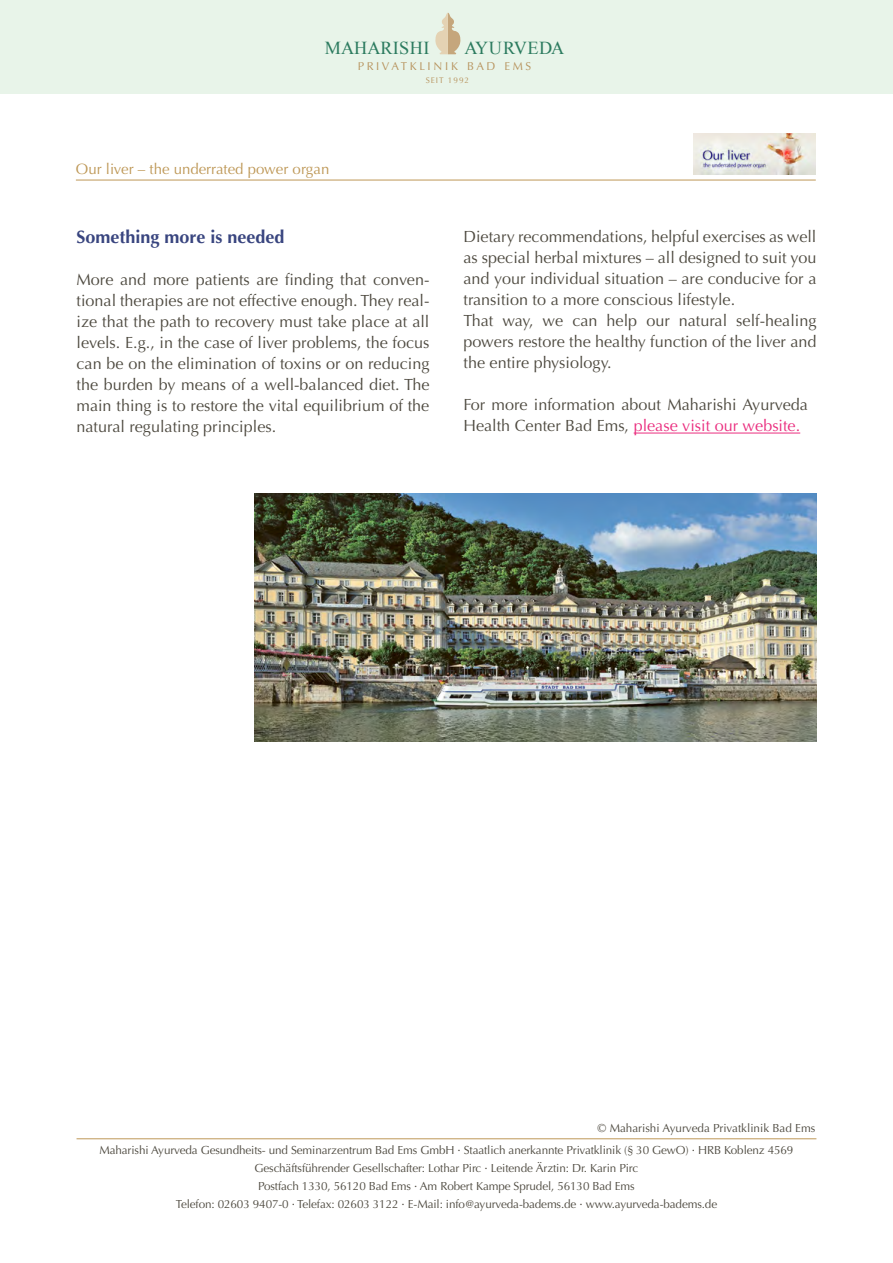
<style>
.page{position:relative;width:893px;height:1263px;background:#fff}
.page>*{position:absolute;margin:0;border:0;box-sizing:border-box;transform-origin:0 0}
.t1{font:18.3px "Times New Roman";color:#2c7b5f}
.t2{font:18.3px "Times New Roman";letter-spacing:.02em;color:#2c7b5f}
.t3{font:700 18px "Optima";color:#39457f}
.t4{font:16.2px/21px "Optima";color:#4e4a40}
.t5{font:15px "Optima";color:#be9857}
.t6{font:11.7px/18px "Optima";letter-spacing:-.01em;color:#4e4a40}
.t7{font:11.4px "Optima";letter-spacing:.23em;color:#b7935d}
.t8{font:8.25px "Optima";letter-spacing:.12em;color:#b7935d}
.s1{color:#ea2e7f}
</style>
<div class="page">
<img style="left:694px;top:133px;width:122px;height:41px">
<img style="left:255px;top:493px;width:561px;height:248px">
<hr style="left:76px;top:180px;width:740px;height:1px;background:#be9857">
<hr style="left:634px;top:433px;width:166px;height:1px;background:#ea2e7f">
<hr style="left:77px;top:1138px;width:739px;height:1px;background:#be9857">
<div style="left:0;top:0;width:893px;height:94px;background:#e8f4e9"></div>
<svg style="left:435px;top:13px;width:26px;height:41px"></svg>
<p class="t1" style="left:325px;top:36px;width:106px">MAHARISHI</p>
<p class="t2" style="left:464px;top:36px;width:101px">AYURVEDA</p>
<p class="t7" style="left:358px;top:59px;width:175px">PRIVATKLINIK BAD EMS</p>
<p class="t8" style="left:426px;top:75px;width:45px">SEIT 1992</p>
<p class="t5" style="left:76px;top:161px;width:255px">Our liver – the underrated power organ</p>
<p class="t3" style="left:77px;top:226px;width:210px">Something more is needed</p>
<p class="t4" style="left:77px;top:269px;width:354px;text-align:justify">More and more patients are finding that conven&shy;tional therapies are not effective enough. They real&shy;ize that the path to recovery must take place at all levels. E.g., in the case of liver problems, the focus can be on the elimination of toxins or on reducing the burden by means of a well-balanced diet. The main thing is to restore the vital equilibrium of the natural regulating principles.</p>
<p class="t4" style="left:463px;top:227px;width:354px">Dietary recommendations, helpful exercises as well as special herbal mixtures – all designed to suit you and your individual situation – are conducive for a transition to a more conscious lifestyle.<br>That way, we can help our natural self-healing powers restore the healthy function of the liver and the entire physiology.</p>
<p class="t4" style="left:463px;top:395px;width:346px">For more information about Maharishi Ayurveda<br>Health Center Bad Ems, <span class="s1">please visit our website.</span></p>
<p class="t6" style="left:100px;top:1117px;width:717px;line-height:22px;text-indent:498px">© Maharishi Ayurveda Privatklinik Bad Ems<br>Maharishi Ayurveda Gesundheits- und Seminarzentrum Bad Ems GmbH · Staatlich anerkannte Privatklinik (§ 30 GewO) · HRB Koblenz 4569</p>
<p class="t6" style="left:176px;top:1159px;width:543px;text-align:center">Geschäftsführender Gesellschafter: Lothar Pirc · Leitende Ärztin: Dr. Karin Pirc<br>Postfach 1330, 56120 Bad Ems · Am Robert Kampe Sprudel, 56130 Bad Ems<br>Telefon: 02603 9407-0 · Telefax: 02603 3122 · E-Mail: info@ayurveda-badems.de · www.ayurveda-badems.de</p>
</div>
